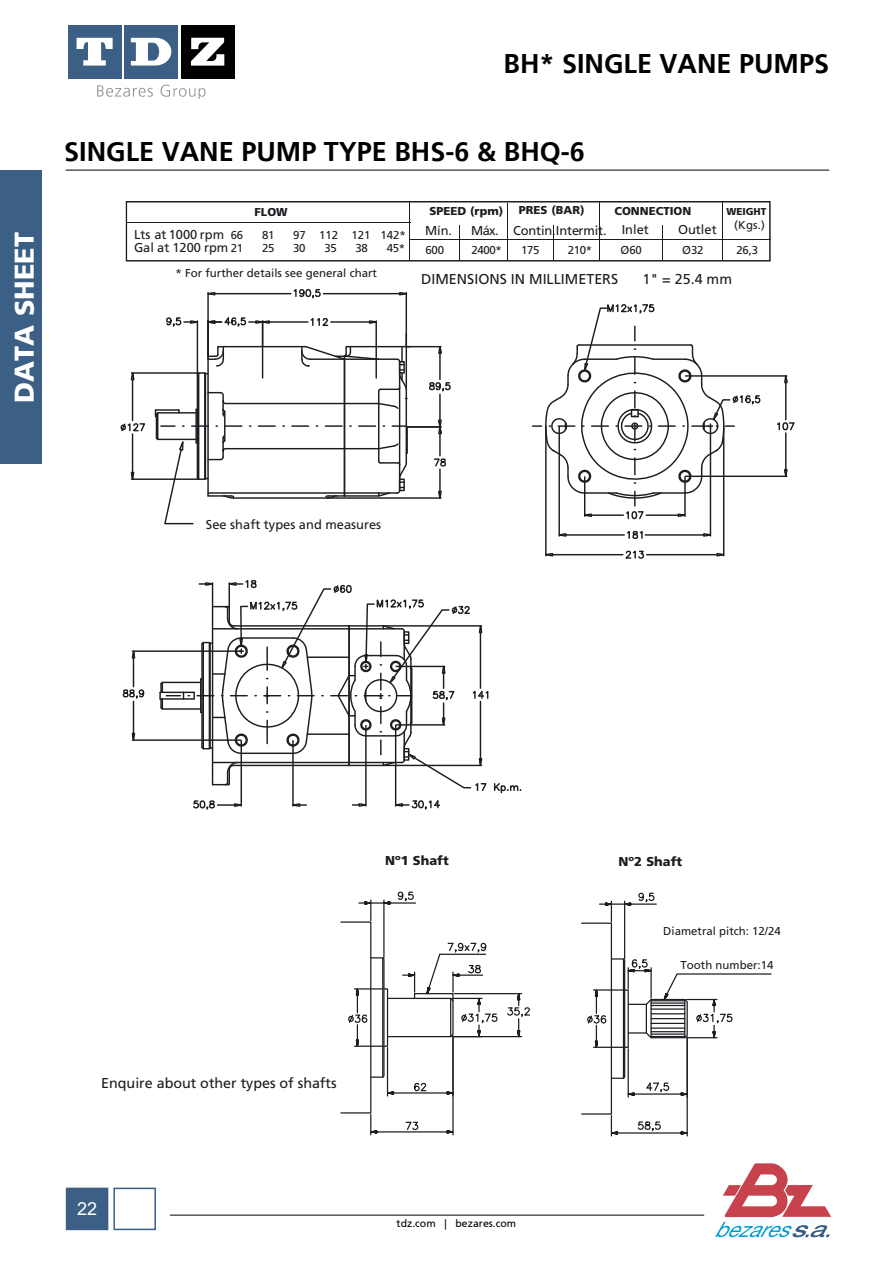
<style>
.page{position:relative;width:893px;height:1263px;background:#fff}
.page>*{position:absolute;margin:0;border:0;box-sizing:border-box;transform-origin:0 0}
.t1{font:700 27px "Frutiger 65";color:#040000}
.t2{font:900 27px "Frutiger 75";color:#fff}
.t3{font:18px "Arial";color:#fff}
.t4{font:14.25px "Frutiger";color:#1c1d21}
.t5{font:12.9px/13.2px "Frutiger";color:#1c1d21}
.t6{font:900 12.9px "Frutiger";color:#1c1d21}
.t7{font:11.55px "Frutiger";color:#1c1d21}
.t8{font:11.4px "Frutiger";letter-spacing:-.005em;color:#1c1d21}
.t9{font:900 11.4px "Frutiger";color:#1c1d21}
.t10{font:10.5px "Frutiger 55 Roman";color:#040000}
.t11{font:900 10.05px "Frutiger";color:#1c1d21}
</style>
<div class="page">
<svg style="left:715px;top:1163px;width:116px;height:74px"></svg>
<hr style="left:170px;top:1215px;width:534px;height:1px;background:#040000">
<svg style="left:65px;top:1187px;width:91px;height:44px"></svg>
<svg style="left:97px;top:85px;width:56px;height:12px"></svg>
<svg style="left:161px;top:85px;width:45px;height:13px"></svg>
<div style="left:68px;top:25px;width:53px;height:53px;background:#3b5f85"></div>
<svg style="left:77px;top:38px;width:36px;height:28px"></svg>
<div style="left:124px;top:25px;width:54px;height:53px;background:#3b5f85"></div>
<svg style="left:131px;top:38px;width:40px;height:28px"></svg>
<div style="left:181px;top:25px;width:53px;height:53px;background:#000"></div>
<svg style="left:191px;top:38px;width:33px;height:28px"></svg>
<hr style="left:66px;top:170px;width:763px;height:1px;background:#040000">
<svg style="left:126px;top:201px;width:645px;height:60px"></svg>
<hr style="left:507px;top:203px;width:1px;height:58px;background:#1c1d21">
<hr style="left:410px;top:201px;width:1px;height:59px;background:#1c1d21">
<hr style="left:599px;top:201px;width:1px;height:59px;background:#1c1d21">
<hr style="left:722px;top:201px;width:1px;height:60px;background:#1c1d21">
<hr style="left:410px;top:239px;width:361px;height:1px;background:#1c1d21">
<hr style="left:459px;top:225px;width:1px;height:35px;background:#1c1d21">
<hr style="left:553px;top:225px;width:1px;height:35px;background:#1c1d21">
<hr style="left:662px;top:225px;width:1px;height:35px;background:#1c1d21">
<hr style="left:126px;top:222px;width:284px;height:1px;background:#1c1d21">
<hr style="left:387px;top:1047px;width:1px;height:49px;background:#1c1d21">
<hr style="left:454px;top:993px;width:68px;height:1px;background:#1c1d21">
<hr style="left:452px;top:1036px;width:70px;height:1px;background:#1c1d21">
<svg style="left:506px;top:993px;width:24px;height:45px"></svg>
<hr style="left:383px;top:900px;width:2px;height:57px;background:#1c1d21">
<hr style="left:390px;top:902px;width:26px;height:2px;background:#1c1d21">
<svg style="left:359px;top:900px;width:32px;height:21px"></svg>
<svg style="left:397px;top:891px;width:17px;height:11px"></svg>
<hr style="left:452px;top:1038px;width:2px;height:97px;background:#1c1d21">
<hr style="left:377px;top:1131px;width:70px;height:1px;background:#1c1d21">
<svg style="left:370px;top:1114px;width:8px;height:21px"></svg>
<svg style="left:446px;top:1129px;width:8px;height:5px"></svg>
<svg style="left:406px;top:1121px;width:13px;height:10px"></svg>
<svg style="left:348px;top:942px;width:150px;height:153px"></svg>
<hr style="left:628px;top:1049px;width:1px;height:48px;background:#1c1d21">
<hr style="left:624px;top:901px;width:1px;height:58px;background:#1c1d21">
<hr style="left:631px;top:903px;width:25px;height:2px;background:#1c1d21">
<svg style="left:599px;top:901px;width:33px;height:21px"></svg>
<svg style="left:638px;top:892px;width:17px;height:11px"></svg>
<hr style="left:687px;top:1039px;width:1px;height:97px;background:#1c1d21">
<hr style="left:617px;top:1132px;width:64px;height:1px;background:#1c1d21">
<svg style="left:610px;top:1115px;width:9px;height:21px"></svg>
<svg style="left:680px;top:1130px;width:8px;height:5px"></svg>
<svg style="left:637px;top:1121px;width:24px;height:11px"></svg>
<svg style="left:587px;top:958px;width:185px;height:138px"></svg>
<hr style="left:650px;top:999px;width:2px;height:39px;background:#1c1d21">
<hr style="left:684px;top:999px;width:1px;height:39px;background:#1c1d21">
<hr style="left:132px;top:739px;width:109px;height:2px;background:#1c1d21">
<hr style="left:132px;top:650px;width:109px;height:2px;background:#1c1d21">
<hr style="left:133px;top:701px;width:1px;height:32px;background:#1c1d21">
<svg style="left:131px;top:731px;width:5px;height:10px"></svg>
<svg style="left:122px;top:650px;width:23px;height:49px"></svg>
<svg style="left:159px;top:579px;width:362px;height:231px"></svg>
<hr style="left:327px;top:497px;width:114px;height:2px;background:#1c1d21">
<hr style="left:439px;top:469px;width:2px;height:22px;background:#1c1d21">
<hr style="left:439px;top:434px;width:2px;height:22px;background:#1c1d21">
<svg style="left:437px;top:489px;width:5px;height:10px"></svg>
<svg style="left:433px;top:458px;width:14px;height:9px"></svg>
<hr style="left:408px;top:426px;width:33px;height:2px;background:#1c1d21">
<hr style="left:407px;top:346px;width:34px;height:1px;background:#1c1d21">
<hr style="left:439px;top:394px;width:2px;height:26px;background:#1c1d21">
<hr style="left:439px;top:353px;width:2px;height:26px;background:#1c1d21">
<svg style="left:437px;top:418px;width:5px;height:24px"></svg>
<svg style="left:437px;top:345px;width:5px;height:10px"></svg>
<svg style="left:429px;top:382px;width:22px;height:10px"></svg>
<hr style="left:406px;top:293px;width:1px;height:53px;background:#1c1d21">
<hr style="left:207px;top:293px;width:2px;height:66px;background:#1c1d21">
<hr style="left:323px;top:293px;width:77px;height:1px;background:#1c1d21">
<hr style="left:215px;top:293px;width:76px;height:1px;background:#1c1d21">
<svg style="left:398px;top:292px;width:9px;height:4px"></svg>
<svg style="left:207px;top:292px;width:9px;height:5px"></svg>
<svg style="left:293px;top:289px;width:28px;height:10px"></svg>
<svg style="left:120px;top:315px;width:292px;height:210px"></svg>
<hr style="left:545px;top:427px;width:2px;height:129px;background:#1c1d21">
<hr style="left:723px;top:427px;width:1px;height:129px;background:#1c1d21">
<hr style="left:552px;top:554px;width:71px;height:1px;background:#1c1d21">
<hr style="left:647px;top:554px;width:70px;height:1px;background:#1c1d21">
<svg style="left:545px;top:552px;width:9px;height:5px"></svg>
<svg style="left:716px;top:552px;width:9px;height:5px"></svg>
<svg style="left:623px;top:550px;width:22px;height:9px"></svg>
<hr style="left:558px;top:427px;width:2px;height:109px;background:#1c1d21">
<hr style="left:710px;top:427px;width:1px;height:109px;background:#1c1d21">
<hr style="left:566px;top:534px;width:58px;height:2px;background:#1c1d21">
<hr style="left:645px;top:534px;width:59px;height:2px;background:#1c1d21">
<svg style="left:558px;top:532px;width:10px;height:5px"></svg>
<svg style="left:702px;top:532px;width:10px;height:5px"></svg>
<svg style="left:627px;top:530px;width:16px;height:9px"></svg>
<hr style="left:685px;top:375px;width:102px;height:2px;background:#1c1d21">
<hr style="left:685px;top:476px;width:102px;height:1px;background:#1c1d21">
<hr style="left:785px;top:383px;width:1px;height:37px;background:#1c1d21">
<hr style="left:785px;top:433px;width:1px;height:37px;background:#1c1d21">
<svg style="left:783px;top:375px;width:5px;height:9px"></svg>
<svg style="left:783px;top:467px;width:5px;height:10px"></svg>
<svg style="left:777px;top:419px;width:18px;height:12px"></svg>
<svg style="left:533px;top:304px;width:229px;height:216px"></svg>
<div style="left:0;top:170px;width:42px;height:294px;background:#3b5f85"></div>
<h1 class="t2" style="left:13px;top:403px;width:172px;rotate:-90deg">DATA SHEET</h1>
<h1 class="t1" style="left:504px;top:53px;width:327px">BH* SINGLE VANE PUMPS</h1>
<h1 class="t1" style="left:64px;top:141px;width:522px">SINGLE VANE PUMP TYPE BHS-6 &amp; BHQ-6</h1>
<p class="t9" style="left:255px;top:207px;width:35px">FLOW</p>
<p class="t9" style="left:429px;top:207px;width:75px">SPEED (rpm)</p>
<p class="t9" style="left:519px;top:206px;width:67px">PRES (BAR)</p>
<p class="t9" style="left:614px;top:206px;width:78px">CONNECTION</p>
<p class="t11" style="left:726px;top:207px;width:42px">WEIGHT</p>
<p class="t5" style="left:622px;top:223px;width:29px">Inlet</p>
<p class="t5" style="left:678px;top:224px;width:40px">Outlet</p>
<p class="t5" style="left:425px;top:225px;width:28px">Mín.</p>
<p class="t5" style="left:471px;top:225px;width:29px">Máx.</p>
<p class="t8" style="left:734px;top:220px;width:32px">(Kgs.)</p>
<p class="t5" style="left:134px;top:229px;width:96px">Lts at 1000 rpm<br>Gal at 1200 rpm</p>
<p class="t5" style="left:513px;top:225px;width:95px">Contin.Intermit.</p>
<p class="t8" style="left:231px;top:231px;width:14px">66</p>
<p class="t8" style="left:262px;top:231px;width:14px">81</p>
<p class="t8" style="left:293px;top:231px;width:114px">97 112 121 142*</p>
<p class="t8" style="left:231px;top:244px;width:14px">21</p>
<p class="t8" style="left:262px;top:244px;width:14px">25</p>
<p class="t8" style="left:293px;top:244px;width:14px">30</p>
<p class="t8" style="left:324px;top:244px;width:14px">35</p>
<p class="t8" style="left:356px;top:244px;width:14px">38</p>
<p class="t8" style="left:387px;top:244px;width:20px">45*</p>
<p class="t8" style="left:426px;top:246px;width:20px">600</p>
<p class="t8" style="left:471px;top:246px;width:32px">2400*</p>
<p class="t8" style="left:521px;top:246px;width:20px">175</p>
<p class="t8" style="left:568px;top:246px;width:26px">210*</p>
<p class="t8" style="left:621px;top:246px;width:23px">Ø60</p>
<p class="t8" style="left:682px;top:246px;width:23px">Ø32</p>
<p class="t8" style="left:736px;top:246px;width:23px">26,3</p>
<p class="t7" style="left:175px;top:269px;width:203px">* For further details see general chart</p>
<p class="t4" style="left:421px;top:274px;width:199px">DIMENSIONS IN MILLIMETERS</p>
<p class="t4" style="left:642px;top:274px;width:91px">1" = 25.4 mm</p>
<p class="t5" style="left:206px;top:519px;width:177px">See shaft types and measures</p>
<p class="t4" style="left:101px;top:1077px;width:237px">Enquire about other types of shafts</p>
<h2 class="t3" style="left:77px;top:1199px;width:22px">22</h2>
<p class="t6" style="left:385px;top:855px;width:65px">Nº1 Shaft</p>
<p class="t6" style="left:619px;top:856px;width:65px">Nº2 Shaft</p>
<p class="t8" style="left:663px;top:926px;width:119px">Diametral pitch: 12/24</p>
<p class="t10" style="left:397px;top:1219px;width:121px">tdz.com | bezares.com</p>
<p class="t8" style="left:681px;top:960px;width:94px">Tooth number:14</p>
</div>
